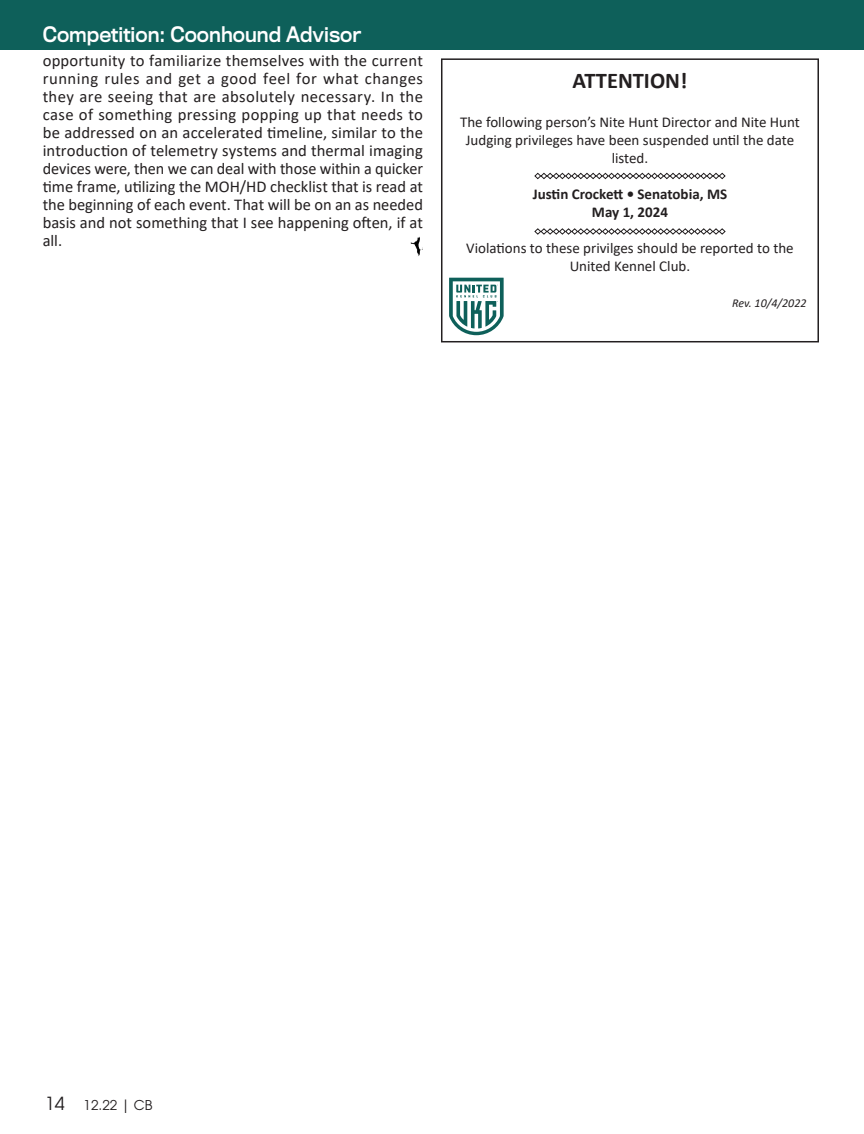
<style>
.page{position:relative;width:864px;height:1134px;background:#fff}
.page>*{position:absolute;margin:0;border:0;box-sizing:border-box;transform-origin:0 0}
.t1{font:700 22.5px "Calibri";color:#231f20}
.t2{font:19.8px "Titling Gothic FB Standard";color:#fff;scale:.91 1}
.t3{font:18px "ITC Avant Garde Pro";color:#231f20}
.No_Spacing{font:16.5px/18px "Calibri";color:#231f20;text-align:justify}
.t4{font:15px/18px "Calibri";color:#231f20;text-align:center}
.t5{font:700 15px "Calibri";color:#231f20}
.t6{font:13.5px "ITC Avant Garde Pro";color:#231f20}
.t7{font:italic 12px "Calibri";color:#231f20}
</style>
<div class="page">
<div style="left:441px;top:58px;width:378px;height:284px;border:2px solid #231f20"></div>
<svg style="left:534px;top:173px;width:192px;height:6px"></svg>
<svg style="left:534px;top:228px;width:192px;height:7px"></svg>
<svg style="left:449px;top:278px;width:55px;height:57px"></svg>
<img style="left:410px;top:236px;width:13px;height:20px">
<div style="left:0;top:0;width:864px;height:50px;background:#0e605a"></div>
<p class="t2" style="left:43px;top:23px;width:352px">Competition: Coonhound Advisor</p>
<p class="No_Spacing" style="left:43px;top:51px;width:382px">opportunity to familiarize themselves with the current running rules and get a good feel for what changes they are seeing that are absolutely necessary. In the case of something pressing popping up that needs to be addressed on an accelerated timeline, similar to the introduction of telemetry systems and thermal imaging devices were, then we can deal with those within a quicker time frame, utilizing the MOH/HD checklist that is read at the beginning of each event. That will be on an as needed basis and not something that I see happening often, if at all.</p>
<p class="t1" style="left:573px;top:64px;width:116px">ATTENTION!</p>
<p class="t4" style="left:460px;top:113px;width:341px">The following person’s Nite Hunt Director and Nite Hunt<br>Judging privileges have been suspended until the date listed.</p>
<p class="t5" style="left:533px;top:183px;width:196px">Justin Crockett • Senatobia, MS</p>
<p class="t5" style="left:592px;top:201px;width:78px">May 1, 2024</p>
<p class="t4" style="left:466px;top:239px;width:329px">Violations to these privilges should be reported to the<br>United Kennel Club.</p>
<p class="t7" style="left:732px;top:295px;width:76px">Rev. 10/4/2022</p>
<p class="t3" style="left:45px;top:1092px;width:21px">14</p>
<p class="t6" style="left:84px;top:1096px;width:70px">12.22 | CB</p>
</div>
